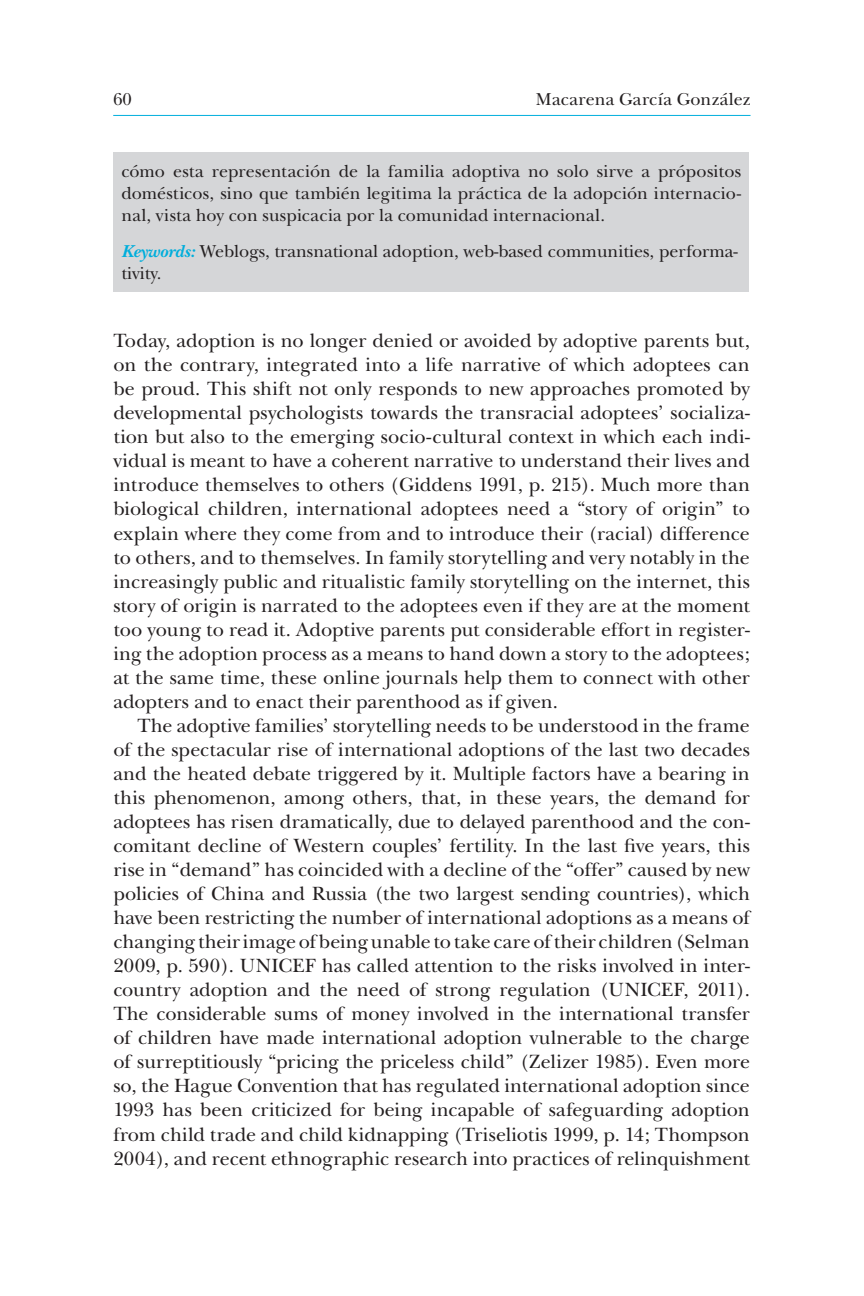
<style>
.page{position:relative;width:864px;height:1296px;background:#fff}
.page>*{position:absolute;margin:0;border:0;box-sizing:border-box;transform-origin:0 0}
.t1{font:20px/24px "New Baskerville";letter-spacing:.005em;color:#231f20;text-align:justify}
.t2{font:18px/22px "New Baskerville";color:#231f20;text-align:justify}
.t3{font:18px "New Baskerville";letter-spacing:.02em;color:#231f20}
.s1{font-weight:700;font-style:italic;color:#00aedc}
</style>
<div class="page">
<hr style="left:113px;top:115px;width:638px;height:1px;background:#00aedc">
<div style="left:113px;top:152px;width:636px;height:139px;background:#d5d6d8"></div>
<p class="t2" style="left:113px;top:88px;width:20px">60</p>
<p class="t3" style="left:536px;top:89px;width:216px">Macarena García González</p>
<p class="t2" style="left:121px;top:160px;width:621px">cómo esta representación de la familia adoptiva no solo sirve a própositos domésticos, sino que también legitima la práctica de la adopción internacio&shy;nal, vista hoy con suspicacia por la comunidad internacional.</p>
<p class="t2" style="left:121px;top:240px;width:618px"><span class="s1">Keywords:</span> Weblogs, transnational adoption, web-based communities, performa&shy;tivity.</p>
<p class="t1" style="left:113px;top:329px;width:639px">Today, adoption is no longer denied or avoided by adoptive parents but, on the contrary, integrated into a life narrative of which adoptees can be proud. This shift not only responds to new approaches promoted by developmental psychologists towards the transracial adoptees’ socializa&shy;tion but also to the emerging socio-cultural context in which each indi&shy;vidual is meant to have a coherent narrative to understand their lives and introduce themselves to others (Giddens 1991, p. 215). Much more than biological children, international adoptees need a “story of origin” to explain where they come from and to introduce their (racial) difference to others, and to themselves. In family storytelling and very notably in the increasingly public and ritualistic family storytelling on the internet, this story of origin is narrated to the adoptees even if they are at the moment too young to read it. Adoptive parents put considerable effort in register&shy;ing the adoption process as a means to hand down a story to the adoptees; at the same time, these online journals help them to connect with other adopters and to enact their parenthood as if given.</p>
<p class="t1" style="left:113px;top:714px;width:640px;text-indent:24px">The adoptive families’ storytelling needs to be understood in the frame of the spectacular rise of international adoptions of the last two decades and the heated debate triggered by it. Multiple factors have a bearing in this phenomenon, among others, that, in these years, the demand for adoptees has risen dramatically, due to delayed parenthood and the con&shy;comitant decline of Western couples’ fertility. In the last five years, this rise in “demand” has coincided with a decline of the “offer” caused by new policies of China and Russia (the two largest sending countries), which have been restricting the number of international adoptions as a means of changing their image of being unable to take care of their children (Selman 2009, p. 590). UNI</p>
<p class="t1" style="left:113px;top:954px;width:638px;text-indent:165px">CEF has called attention to the risks involved in inter&shy;country adoption and the need of strong regulation (UNI</p>
<p class="t1" style="left:113px;top:978px;width:638px;text-indent:534px">CEF, 2011).<br>The considerable sums of money involved in the international transfer of children have made international adoption vulnerable to the charge of surreptitiously “pricing the priceless child” (Zelizer 1985). Even more so, the Hague Convention that has regulated international adoption since 1993 has been criticized for being incapable of safeguarding adoption from child trade and child kidnapping (Triseliotis 1999, p. 14; Thompson 2004), and recent ethnographic research into practices of relinquishment</p>
</div>
